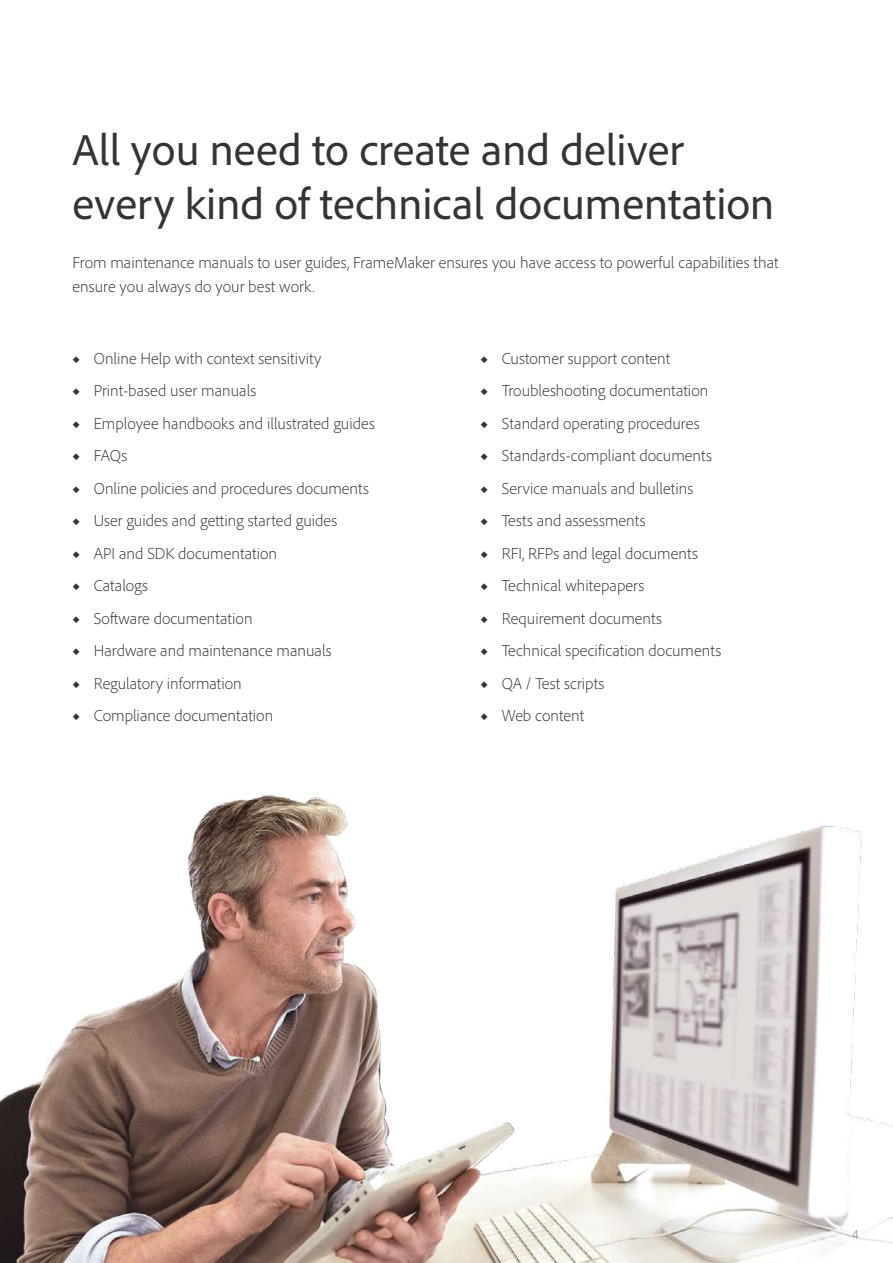
<style>
.page{position:relative;width:893px;height:1263px;background:#fff}
.page>*{position:absolute;margin:0;border:0;box-sizing:border-box;transform-origin:0 0}
.t1{font:45px/53.6px "Adobe Clean";color:#343433}
.t2{font:300 16.5px/24px "Adobe Clean";color:#343433}
.t3{font:300 13.5px "Adobe Clean";color:#7d7979}
</style>
<div class="page">
<img style="left:0;top:794px;width:893px;height:469px">
<h1 class="t1" style="left:73px;top:122px;width:703px">All you need to create and deliver every kind of technical documentation</h1>
<p class="t2" style="left:73px;top:250px;width:707px">From maintenance manuals to user guides, FrameMaker ensures you have access to powerful capabilities that ensure you always do your best work.</p>
<p class="t2" style="left:73px;top:346px;width:250px">◆ Online Help with context sensitivity</p>
<p class="t2" style="left:73px;top:378px;width:185px">◆ Print-based user manuals</p>
<p class="t2" style="left:73px;top:411px;width:304px">◆ Employee handbooks and illustrated guides</p>
<p class="t2" style="left:73px;top:443px;width:56px">◆ FAQs</p>
<p class="t2" style="left:73px;top:476px;width:298px">◆ Online policies and procedures documents</p>
<p class="t2" style="left:73px;top:508px;width:266px">◆ User guides and getting started guides</p>
<p class="t2" style="left:73px;top:541px;width:206px">◆ API and SDK documentation</p>
<p class="t2" style="left:73px;top:573px;width:77px">◆ Catalogs</p>
<p class="t2" style="left:73px;top:606px;width:182px">◆ Software documentation</p>
<p class="t2" style="left:73px;top:638px;width:261px">◆ Hardware and maintenance manuals</p>
<p class="t2" style="left:73px;top:671px;width:171px">◆ Regulatory information</p>
<p class="t2" style="left:73px;top:703px;width:202px">◆ Compliance documentation</p>
<p class="t2" style="left:480px;top:346px;width:191px">◆ Customer support content</p>
<p class="t2" style="left:480px;top:378px;width:229px">◆ Troubleshooting documentation</p>
<p class="t2" style="left:480px;top:411px;width:221px">◆ Standard operating procedures</p>
<p class="t2" style="left:480px;top:443px;width:233px">◆ Standards-compliant documents</p>
<p class="t2" style="left:480px;top:476px;width:214px">◆ Service manuals and bulletins</p>
<p class="t2" style="left:480px;top:508px;width:167px">◆ Tests and assessments</p>
<p class="t2" style="left:480px;top:541px;width:219px">◆ RFI, RFPs and legal documents</p>
<p class="t2" style="left:480px;top:573px;width:165px">◆ Technical whitepapers</p>
<p class="t2" style="left:480px;top:606px;width:183px">◆ Requirement documents</p>
<p class="t2" style="left:480px;top:638px;width:242px">◆ Technical specification documents</p>
<p class="t2" style="left:480px;top:671px;width:126px">◆ QA / Test scripts</p>
<p class="t2" style="left:480px;top:703px;width:105px">◆ Web content</p>
<p class="t3" style="left:852px;top:1226px;width:8px">4</p>
</div>
